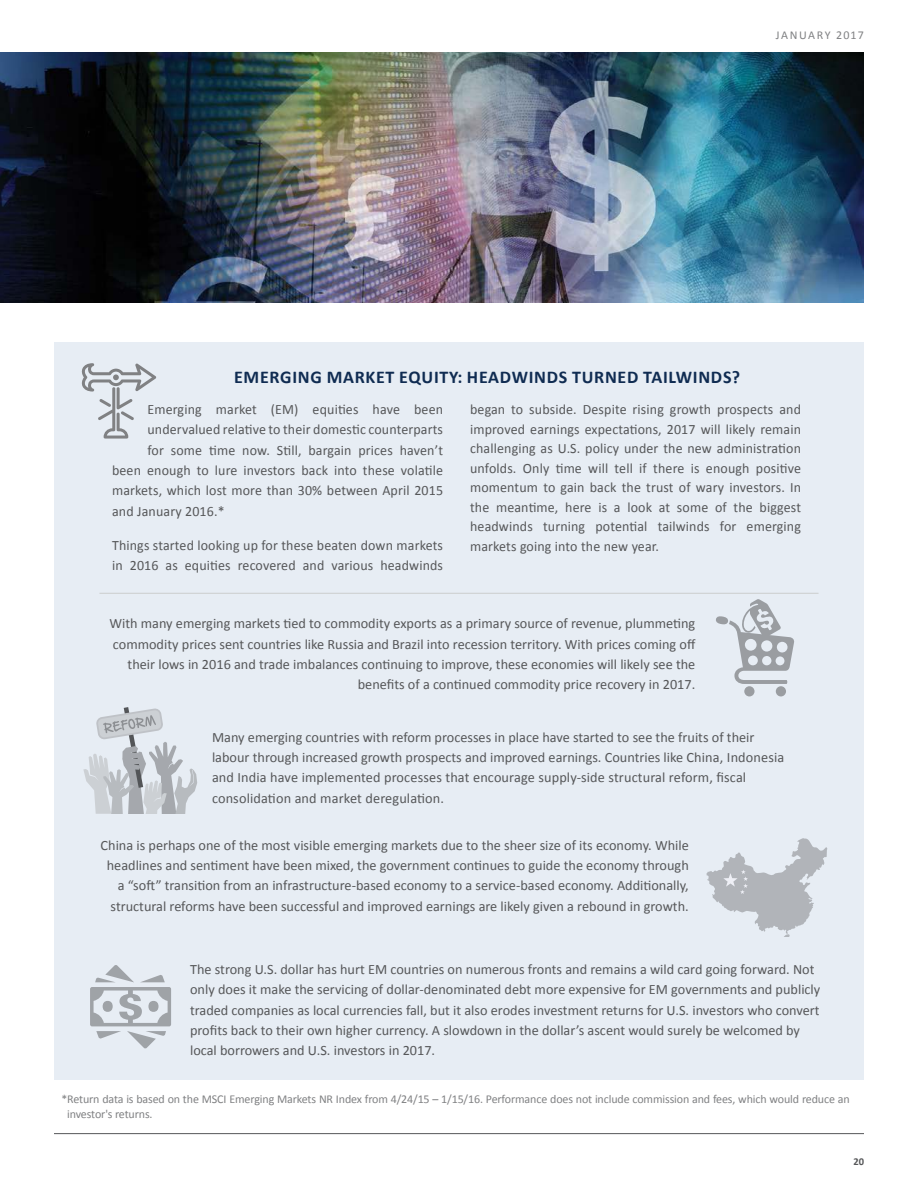
<style>
.page{position:relative;width:918px;height:1188px;background:#fff}
.page>*{position:absolute;margin:0;border:0;box-sizing:border-box;transform-origin:0 0}
.SubHead_-_Dk_blue{font:700 18px "Calibri";letter-spacing:.04em;color:#102c52}
.Key_Takeaways_copy{font:14.25px/20.2px "Calibri";color:#565759;text-align:right}
.Body_copy_9_5_13{font:14.25px/19.5px "Calibri";letter-spacing:.01em;color:#565759}
.source{font:12px/15px "Calibri";letter-spacing:-.01em;color:#808183}
.source-2{font:12px "Calibri";letter-spacing:.12em;color:#808183}
.t1{font:700 10.5px "Calibri";color:#565759}
</style>
<div class="page">
<hr style="left:54px;top:1133px;width:810px;height:1px;background:#565759">
<img style="left:0;top:52px;width:864px;height:250px">
<div style="left:54px;top:343px;width:810px;height:737px;background:#e7edf4"></div>
<hr style="left:99px;top:593px;width:720px;height:1px;background:#cccdcd">
<svg style="left:81px;top:363px;width:75px;height:76px"></svg>
<svg style="left:706px;top:838px;width:122px;height:98px"></svg>
<svg style="left:90px;top:965px;width:81px;height:84px"></svg>
<div style="left:744px;top:686px;width:11px;height:10px;background:#9a9da1;border-radius:50%"></div>
<div style="left:776px;top:686px;width:10px;height:10px;background:#9a9da1;border-radius:50%"></div>
<svg style="left:716px;top:599px;width:78px;height:85px"></svg>
<svg style="left:83px;top:707px;width:114px;height:107px"></svg>
<p class="source-2" style="left:776px;top:28px;width:90px">JANUARY 2017</p>
<p class="SubHead_-_Dk_blue" style="left:234px;top:365px;width:508px">EMERGING MARKET EQUITY: HEADWINDS TURNED TAILWINDS?</p>
<p class="Body_copy_9_5_13" style="left:147px;top:400px;width:297px">Emerging market (EM) equities have been</p>
<p class="Body_copy_9_5_13" style="left:147px;top:420px;width:297px">undervalued relative to their domestic counterparts</p>
<p class="Body_copy_9_5_13" style="left:147px;top:440px;width:297px">for some time now. Still, bargain prices haven’t</p>
<p class="Body_copy_9_5_13" style="left:112px;top:461px;width:332px">been enough to lure investors back into these volatile</p>
<p class="Body_copy_9_5_13" style="left:112px;top:481px;width:332px">markets, which lost more than 30% between April 2015</p>
<p class="Body_copy_9_5_13" style="left:112px;top:501px;width:114px">and January 2016.*</p>
<p class="Body_copy_9_5_13" style="left:112px;top:535px;width:332px;line-height:20.4px">Things started looking up for these beaten down markets in 2016 as equities recovered and various headwinds</p>
<p class="Body_copy_9_5_13" style="left:470px;top:400px;width:333px;text-align:justify">began to subside. Despite rising growth prospects and improved earnings expectations, 2017 will likely remain challenging as U.S. policy under the new administration unfolds. Only time will tell if there is enough positive momentum to gain back the trust of wary investors. In the meantime, here is a look at some of the biggest headwinds turning potential tailwinds for emerging markets going into the new year.</p>
<p class="Key_Takeaways_copy" style="left:109px;top:614px;width:588px">With many emerging markets tied to commodity exports as a primary source of revenue, plummeting commodity prices sent countries like Russia and Brazil into recession territory. With prices coming off their lows in 2016 and trade imbalances continuing to improve, these economies will likely see the benefits of a continued commodity price recovery in 2017.</p>
<p class="Key_Takeaways_copy" style="left:212px;top:727px;width:574px;text-align:left">Many emerging countries with reform processes in place have started to see the fruits of their labour through increased growth prospects and improved earnings. Countries like China, Indonesia and India have implemented processes that encourage supply-side structural reform, fiscal consolidation and market deregulation.</p>
<p class="Key_Takeaways_copy" style="left:101px;top:835px;width:590px">China is perhaps one of the most visible emerging markets due to the sheer size of its economy. While headlines and sentiment have been mixed, the government continues to guide the economy through a “soft” transition from an infrastructure-based economy to a service-based economy. Additionally, structural reforms have been successful and improved earnings are likely given a rebound in growth.</p>
<p class="Key_Takeaways_copy" style="left:190px;top:959px;width:632px;text-align:left">The strong U.S. dollar has hurt EM countries on numerous fronts and remains a wild card going forward. Not only does it make the servicing of dollar-denominated debt more expensive for EM governments and publicly traded companies as local currencies fall, but it also erodes investment returns for U.S. investors who convert profits back to their own higher currency. A slowdown in the dollar’s ascent would surely be welcomed by local borrowers and U.S. investors in 2017.</p>
<p class="source" style="left:67px;top:1092px;width:784px;text-indent:-6px">*Return data is based on the MSCI Emerging Markets NR Index from 4/24/15 – 1/15/16. Performance does not include commission and fees, which would reduce an investor's returns.</p>
<p class="t1" style="left:853px;top:1155px;width:12px">20</p>
</div>
